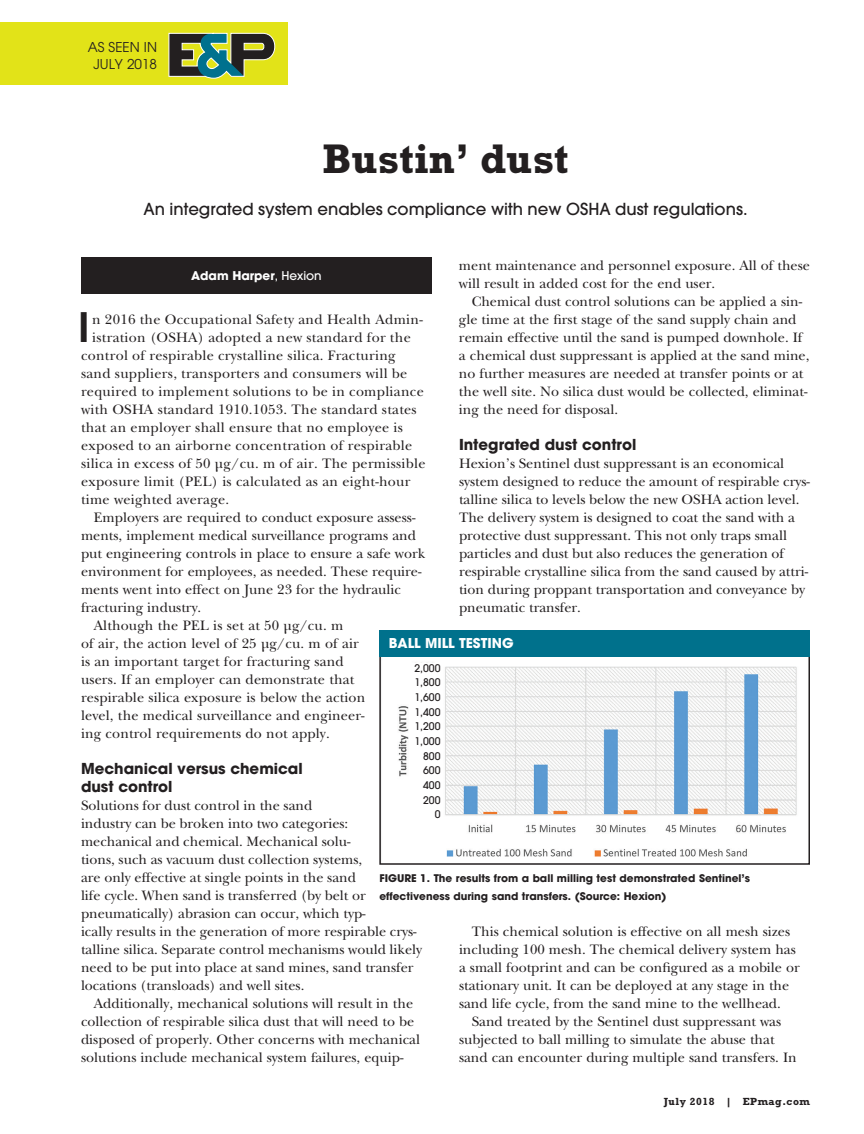
<style>
.page{position:relative;width:864px;height:1134px;background:#fff}
.page>*{position:absolute;margin:0;border:0;box-sizing:border-box;transform-origin:0 0}
.t1{font:700 42px "Rockwell Std";color:#231f20}
.t2{font:600 41.55px "Avant Garde IT Cby BT";color:#231f20}
.t3{font:500 16.5px "Avant Garde";color:#231f20}
.t4{font:700 15px/18px "Avant Garde";color:#231f20}
.t5{font:14.25px/18px "New Baskerville";color:#231f20}
.t6{font:14.25px/18px "New Baskerville";letter-spacing:.02em;color:#231f20}
.t7{font:13.5px/16.2px "Avant Garde";color:#231f20;text-align:center}
.t8{font:700 13.5px "Avant Garde";color:#fff}
.t9{font:700 12px "Avant Garde";color:#fff}
.t10{font:700 10.5px/18px "Avant Garde";color:#231f20}
.t11{font:500 10.5px/14.7px "Avant Garde";color:#231f20;text-align:right}
.t12{font:700 10.5px "Rockwell Std";letter-spacing:.05em;color:#231f20}
.s1{font-weight:500}
</style>
<div class="page">
<div style="left:81px;top:257px;width:351px;height:37px;background:#231f20"></div>
<img style="left:398px;top:662px;width:399px;height:195px">
<div style="left:379px;top:630px;width:431px;height:235px;border:2px solid #231f20"></div>
<div style="left:379px;top:630px;width:431px;height:27px;background:#00718c"></div>
<div style="left:410px;top:664px;width:31px;height:158px;background:#fff"></div>
<div style="left:0;top:23px;width:288px;height:62px;background:#e2e318"></div>
<svg style="left:168px;top:33px;width:107px;height:45px"></svg>
<p class="t7" style="left:88px;top:39px;width:71px">AS SEEN IN<br>JULY 2018</p>
<h1 class="t1" style="left:322px;top:134px;width:248px">Bustin’ dust</h1>
<p class="t3" style="left:143px;top:198px;width:606px">An integrated system enables compliance with new OSHA dust regulations.</p>
<p class="t5" style="left:459px;top:256px;width:353px">ment maintenance and personnel exposure. All of these</p>
<p class="t9" style="left:191px;top:268px;width:132px">Adam Harper<span class="s1">, Hexion</span></p>
<p class="t5" style="left:459px;top:274px;width:258px">will result in added cost for the end user.</p>
<p class="t5" style="left:459px;top:310px;width:339px">gle time at the first stage of the sand supply chain and</p>
<p class="t5" style="left:472px;top:292px;width:332px">Chemical dust control solutions can be applied a sin-</p>
<p class="t5" style="left:459px;top:328px;width:352px">remain effective until the sand is pumped downhole. If a chemical dust suppressant is applied at the sand mine, no further measures are needed at transfer points or at</p>
<p class="t5" style="left:459px;top:400px;width:161px">ing the need for disposal.</p>
<h2 class="t2" style="left:79px;top:302px;width:12px">I</h2>
<p class="t6" style="left:92px;top:310px;width:332px">n 2016 the Occupational Safety and Health Admin-</p>
<p class="t6" style="left:81px;top:346px;width:346px">control of respirable crystalline silica. Fracturing sand suppliers, transporters and consumers will be required to implement solutions to be in compliance with OSHA standard 1910.1053. The standard states that an employer shall ensure that no employee is exposed to an airborne concentration of respirable silica in excess of 50 µg/cu m. of air. The permissible exposure limit (PEL) is calculated as an eight-hour time weighted average.</p>
<p class="t5" style="left:81px;top:526px;width:337px">ments, implement medical surveillance programs and</p>
<p class="t6" style="left:92px;top:328px;width:320px">istration (OSHA) adopted a new standard for the</p>
<p class="t5" style="left:459px;top:382px;width:350px">the well site. No silica dust would be collected, eliminat-</p>
<p class="t4" style="left:459px;top:435px;width:179px">Integrated dust control</p>
<p class="t5" style="left:459px;top:454px;width:327px">Hexion s’ Sentinel dust suppressant is an economical</p>
<p class="t5" style="left:459px;top:490px;width:342px">talline silica to levels below the new OSHA action level.</p>
<p class="t5" style="left:459px;top:472px;width:353px">system designed to reduce the amount of respirable crys-</p>
<p class="t5" style="left:459px;top:508px;width:338px">The delivery system is designed to coat the sand with a protective dust suppressant. This not only traps small particles and dust but also reduces the generation of</p>
<p class="t5" style="left:459px;top:580px;width:347px">tion during proppant transportation and conveyance by</p>
<p class="t5" style="left:94px;top:508px;width:323px">Employers are required to conduct exposure assess-</p>
<p class="t5" style="left:81px;top:544px;width:346px">put engineering controls in place to ensure a safe work</p>
<p class="t5" style="left:81px;top:580px;width:321px">ments went into effect on June 23 for the hydraulic</p>
<p class="t5" style="left:81px;top:562px;width:342px">environment for employees, as needed. These require-</p>
<p class="t5" style="left:81px;top:598px;width:122px">fracturing industry.</p>
<p class="t5" style="left:94px;top:616px;width:251px">Although the PEL is set at 50 µg/cu m.</p>
<p class="t5" style="left:81px;top:634px;width:280px">of air, the action level of 25 µg/cu m. of air</p>
<p class="t5" style="left:81px;top:652px;width:264px">is an important target for fracturing sand</p>
<p class="t5" style="left:81px;top:670px;width:275px">users. If an employer can demonstrate that</p>
<p class="t5" style="left:81px;top:688px;width:286px">respirable silica exposure is below the action</p>
<p class="t5" style="left:81px;top:724px;width:250px">ing control requirements do not apply.</p>
<p class="t5" style="left:459px;top:562px;width:351px">respirable crystalline silica from the sand caused by attri-</p>
<p class="t5" style="left:459px;top:598px;width:123px">pneumatic transfer.</p>
<p class="t8" style="left:389px;top:634px;width:126px">BALL MILL TESTING</p>
<p class="t11" style="left:414px;top:661px;width:28px">2,000<br>1,800<br>1,600<br>1,400<br>1,200<br>1,000<br>800<br>600<br>400<br>200<br>0</p>
<p class="t5" style="left:81px;top:706px;width:285px">level, the medical surveillance and engineer-</p>
<p class="t4" style="left:81px;top:759px;width:223px">Mechanical versus chemical dust control</p>
<p class="t5" style="left:81px;top:796px;width:269px">Solutions for dust control in the sand industry can be broken into two categories:</p>
<p class="t5" style="left:81px;top:850px;width:283px">tions, such as vacuum dust collection systems,</p>
<p class="t5" style="left:81px;top:832px;width:271px">mechanical and chemical. Mechanical solu-</p>
<p class="t5" style="left:81px;top:868px;width:286px">are only effective at single points in the sand life cycle. When sand is transferred (by belt or</p>
<p class="t10" style="left:379px;top:869px;width:372px">FIGURE 1. The results from a ball milling test demonstrated Sentinel s’ effectiveness during sand transfers. (Source: Hexion(</p>
<p class="t5" style="left:81px;top:904px;width:286px">pneumatically) abrasion can occur, which typ-</p>
<p class="t5" style="left:81px;top:922px;width:337px">ically results in the generation of more respirable crys-</p>
<p class="t5" style="left:81px;top:940px;width:343px">talline silica. Separate control mechanisms would likely</p>
<p class="t5" style="left:81px;top:958px;width:334px">need to be put into place at sand mines, sand transfer locations (transloads) and well sites.</p>
<p class="t5" style="left:81px;top:994px;width:341px;text-align:center">Additionally, mechanical solutions will result in the collection of respirable silica dust that will need to be disposed of properly. Other concerns with mechanical</p>
<p class="t5" style="left:81px;top:1048px;width:324px">solutions include mechanical system failures, equip-</p>
<p class="t5" style="left:459px;top:922px;width:342px;text-indent:13px">This chemical solution is effective on all mesh sizes including 100 mesh. The chemical delivery system has a small footprint and can be configured as a mobile or stationary unit. It can be deployed at any stage in the sand life cycle, from the sand mine to the wellhead.</p>
<p class="t5" style="left:459px;top:1012px;width:339px;text-indent:13px">Sand treated by the Sentinel dust suppressant was subjected to ball milling to simulate the abuse that sand can encounter during multiple sand transfers. In</p>
<p class="t12" style="left:664px;top:1096px;width:53px">July 2018</p>
<p class="t12" style="left:725px;top:1096px;width:8px">|</p>
<p class="t12" style="left:743px;top:1096px;width:69px">EPmag.com</p>
</div>
